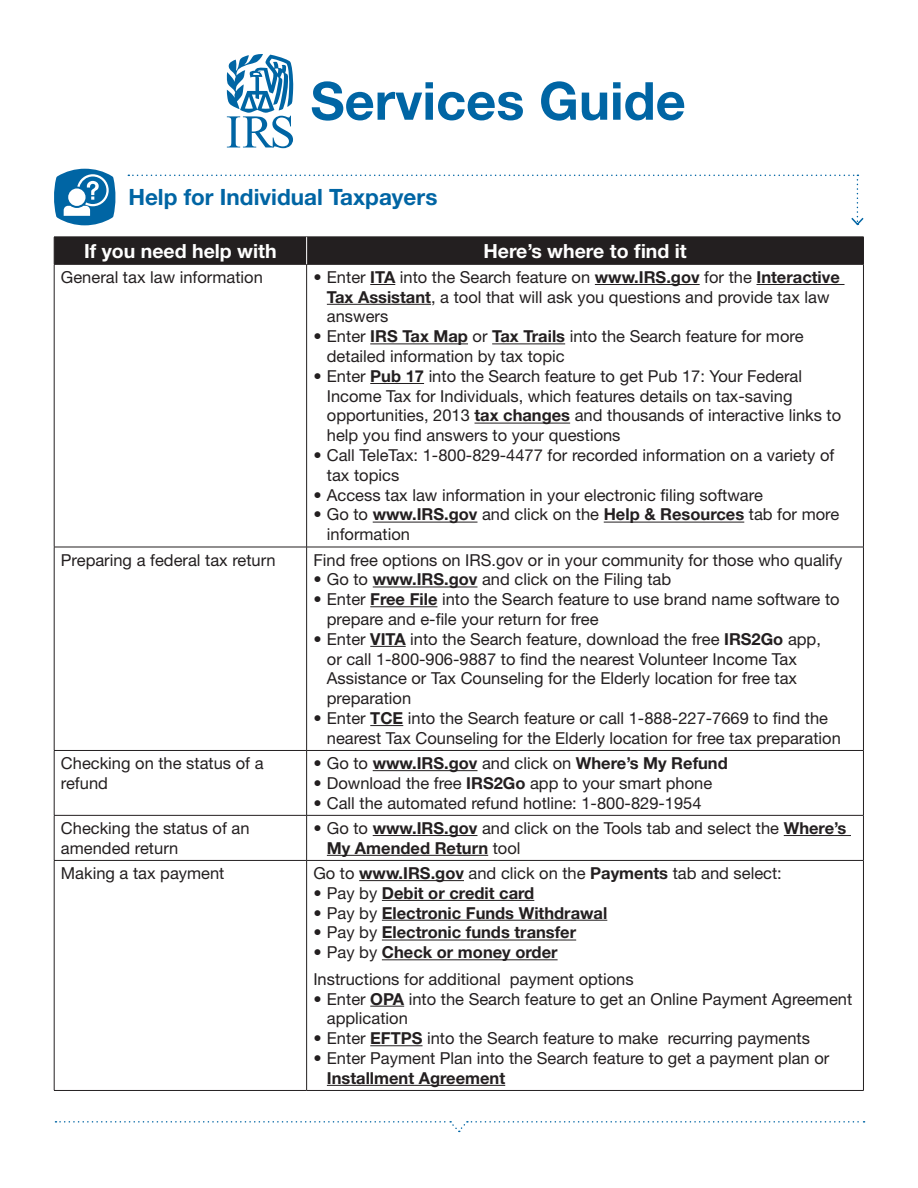
<style>
.page{position:relative;width:918px;height:1188px;background:#fff}
.page>*{position:absolute;margin:0;border:0;box-sizing:border-box;transform-origin:0 0}
.t1{font:700 52.5px "Helvetica Neue LT Std";color:#0065a4}
.heading{font:700 22.5px "Helvetica Neue LT Std";color:#0065a4}
.body_bold{font:700 19.5px "Helvetica Neue LT Std";color:#fff}
.body{font:16.5px/19.8px "Helvetica Neue LT Std";color:#231f20}
.t2{font:700 16.5px "Helvetica Neue LT Std";color:#231f20}
.s1{font-weight:700}
.s2{font-weight:400}
</style>
<div class="page">
<svg style="left:226px;top:54px;width:67px;height:94px"></svg>
<svg style="left:54px;top:169px;width:62px;height:56px"></svg>
<hr style="left:54px;top:264px;width:253px;height:1px;background:#231f20">
<hr style="left:54px;top:265px;width:1px;height:282px;background:#231f20">
<hr style="left:307px;top:264px;width:557px;height:1px;background:#231f20">
<hr style="left:306px;top:265px;width:1px;height:282px;background:#231f20">
<hr style="left:863px;top:265px;width:1px;height:282px;background:#231f20">
<hr style="left:54px;top:547px;width:253px;height:1px;background:#231f20">
<hr style="left:54px;top:547px;width:1px;height:203px;background:#231f20">
<hr style="left:307px;top:547px;width:557px;height:1px;background:#231f20">
<hr style="left:306px;top:547px;width:1px;height:203px;background:#231f20">
<hr style="left:863px;top:547px;width:1px;height:203px;background:#231f20">
<hr style="left:54px;top:750px;width:253px;height:1px;background:#231f20">
<hr style="left:54px;top:751px;width:1px;height:64px;background:#231f20">
<hr style="left:307px;top:750px;width:557px;height:1px;background:#231f20">
<hr style="left:306px;top:751px;width:1px;height:64px;background:#231f20">
<hr style="left:863px;top:751px;width:1px;height:64px;background:#231f20">
<hr style="left:54px;top:815px;width:253px;height:1px;background:#231f20">
<hr style="left:54px;top:816px;width:1px;height:44px;background:#231f20">
<hr style="left:307px;top:815px;width:557px;height:1px;background:#231f20">
<hr style="left:306px;top:816px;width:1px;height:44px;background:#231f20">
<hr style="left:863px;top:816px;width:1px;height:44px;background:#231f20">
<hr style="left:54px;top:860px;width:253px;height:1px;background:#231f20">
<hr style="left:54px;top:861px;width:1px;height:229px;background:#231f20">
<hr style="left:307px;top:860px;width:557px;height:1px;background:#231f20">
<hr style="left:306px;top:861px;width:1px;height:229px;background:#231f20">
<hr style="left:863px;top:861px;width:1px;height:229px;background:#231f20">
<div style="left:54px;top:237px;width:810px;height:27px;background:#231f20"></div>
<hr style="left:54px;top:1090px;width:253px;height:1px;background:#231f20">
<hr style="left:307px;top:1090px;width:557px;height:1px;background:#231f20">
<svg style="left:370px;top:284px;width:25px;height:1px"></svg>
<hr style="left:595px;top:284px;width:105px;height:1px;background:#231f20">
<hr style="left:757px;top:284px;width:88px;height:1px;background:#231f20">
<hr style="left:327px;top:304px;width:104px;height:1px;background:#231f20">
<hr style="left:370px;top:343px;width:98px;height:1px;background:#231f20">
<hr style="left:492px;top:343px;width:73px;height:1px;background:#231f20">
<hr style="left:370px;top:383px;width:54px;height:1px;background:#231f20">
<hr style="left:475px;top:423px;width:95px;height:1px;background:#231f20">
<hr style="left:373px;top:522px;width:105px;height:1px;background:#231f20">
<hr style="left:604px;top:522px;width:140px;height:1px;background:#231f20">
<hr style="left:373px;top:587px;width:105px;height:1px;background:#231f20">
<hr style="left:370px;top:606px;width:67px;height:1px;background:#231f20">
<hr style="left:370px;top:646px;width:36px;height:1px;background:#231f20">
<hr style="left:370px;top:725px;width:33px;height:1px;background:#231f20">
<hr style="left:373px;top:770px;width:105px;height:1px;background:#231f20">
<hr style="left:373px;top:835px;width:105px;height:1px;background:#231f20">
<hr style="left:784px;top:835px;width:67px;height:1px;background:#231f20">
<hr style="left:327px;top:855px;width:161px;height:1px;background:#231f20">
<hr style="left:359px;top:880px;width:105px;height:1px;background:#231f20">
<hr style="left:382px;top:900px;width:152px;height:1px;background:#231f20">
<hr style="left:382px;top:920px;width:225px;height:1px;background:#231f20">
<hr style="left:382px;top:940px;width:194px;height:1px;background:#231f20">
<hr style="left:382px;top:959px;width:176px;height:1px;background:#231f20">
<hr style="left:370px;top:1006px;width:34px;height:1px;background:#231f20">
<hr style="left:370px;top:1045px;width:53px;height:1px;background:#231f20">
<hr style="left:327px;top:1085px;width:178px;height:1px;background:#231f20">
<svg style="left:128px;top:175px;width:736px;height:51px"></svg>
<svg style="left:56px;top:1121px;width:809px;height:11px"></svg>
<p class="t1" style="left:311px;top:69px;width:377px">Services Guide</p>
<p class="heading" style="left:128px;top:183px;width:311px">Help for Individual Taxpayers</p>
<p class="body_bold" style="left:84px;top:239px;width:194px">If you need help with</p>
<p class="body_bold" style="left:483px;top:239px;width:205px">Here’s where to find it</p>
<p class="body" style="left:61px;top:267px;width:203px">General tax law information</p>
<p class="body" style="left:327px;top:267px;width:515px;text-indent:-14px">• Enter <span class="s1">ITA</span> into the Search feature on <span class="s1">www.IRS.gov</span> for the <span class="s1">Interactive<br>Tax Assistant</span>, a tool that will ask you questions and provide tax law answers</p>
<p class="body" style="left:327px;top:326px;width:478px;text-indent:-14px">• Enter <span class="s1">IRS Tax Map</span> or <span class="s1">Tax Trails</span> into the Search feature for more detailed information by tax topic</p>
<p class="body" style="left:327px;top:366px;width:516px;text-indent:-14px">• Enter <span class="s1">Pub 17</span> into the Search feature to get Pub 17: Your Federal Income Tax for Individuals, which features details on tax-saving opportunities, 2013 <span class="s1">tax changes</span> and thousands of interactive links to help you find answers to your questions</p>
<p class="body" style="left:327px;top:445px;width:509px;text-indent:-14px">• Call TeleTax: 1-800-829-4477 for recorded information on a variety of tax topics</p>
<p class="body" style="left:313px;top:485px;width:451px">• Access tax law information in your electronic filing software</p>
<p class="body" style="left:327px;top:504px;width:514px;text-indent:-14px">• Go to <span class="s1">www.IRS.gov</span> and click on the <span class="s1">Help &amp; Resources</span> tab for more information</p>
<p class="body" style="left:61px;top:550px;width:216px">Preparing a federal tax return</p>
<p class="body" style="left:313px;top:550px;width:531px">Find free options on IRS.gov or in your community for those who qualify</p>
<p class="body" style="left:313px;top:569px;width:359px">• Go to <span class="s1">www.IRS.gov</span> and click on the Filing tab</p>
<p class="body" style="left:327px;top:589px;width:514px;text-indent:-14px">• Enter <span class="s1">Free File</span> into the Search feature to use brand name software to prepare and e-file your return for free</p>
<p class="body" style="left:327px;top:629px;width:496px;text-indent:-13px">• Enter <span class="s1">VITA</span> into the Search feature, download the free <span class="s1">IRS2Go</span> app, or call 1-800-906-9887 to find the nearest Volunteer Income Tax Assistance or Tax Counseling for the Elderly location for free tax preparation</p>
<p class="body" style="left:327px;top:708px;width:515px;text-indent:-14px">• Enter <span class="s1">TCE</span> into the Search feature or call 1-888-227-7669 to find the nearest Tax Counseling for the Elderly location for free tax preparation</p>
<p class="body" style="left:61px;top:753px;width:204px">Checking on the status of a refund</p>
<p class="t2" style="left:313px;top:753px;width:416px"><span class="s2">• Go to</span> www.IRS.gov <span class="s2">and click on</span> Where’s My Refund</p>
<p class="body" style="left:313px;top:773px;width:400px">• Download the free <span class="s1">IRS2Go</span> app to your smart phone</p>
<p class="body" style="left:313px;top:793px;width:390px">• Call the automated refund hotline: 1-800-829-1954</p>
<p class="body" style="left:61px;top:818px;width:190px">Checking the status of an amended return</p>
<p class="body" style="left:327px;top:818px;width:521px;text-indent:-14px">• Go to <span class="s1">www.IRS.gov</span> and click on the Tools tab and select the <span class="s1">Where’s<br>My Amended Return</span> tool</p>
<p class="body" style="left:61px;top:863px;width:165px">Making a tax payment</p>
<p class="body" style="left:313px;top:863px;width:470px">Go to <span class="s1">www.IRS.gov</span> and click on the <span class="s1">Payments</span> tab and select:</p>
<p class="t2" style="left:313px;top:883px;width:222px"><span class="s2">• Pay by</span> Debit or credit card</p>
<p class="t2" style="left:313px;top:902px;width:295px"><span class="s2">• Pay by</span> Electronic Funds Withdrawal</p>
<p class="t2" style="left:313px;top:922px;width:264px"><span class="s2">• Pay by</span> Electronic funds transfer</p>
<p class="t2" style="left:313px;top:942px;width:246px"><span class="s2">• Pay by</span> Check or money order</p>
<p class="body" style="left:313px;top:969px;width:322px">Instructions for additional payment options</p>
<p class="body" style="left:327px;top:989px;width:527px;text-indent:-14px">• Enter <span class="s1">OPA</span> into the Search feature to get an Online Payment Agreement application</p>
<p class="body" style="left:313px;top:1028px;width:498px">• Enter <span class="s1">EFTPS</span> into the Search feature to make recurring payments</p>
<p class="body" style="left:327px;top:1048px;width:504px;text-indent:-14px">• Enter Payment Plan into the Search feature to get a payment plan or<br><span class="s1">Installment Agreement</span></p>
</div>
